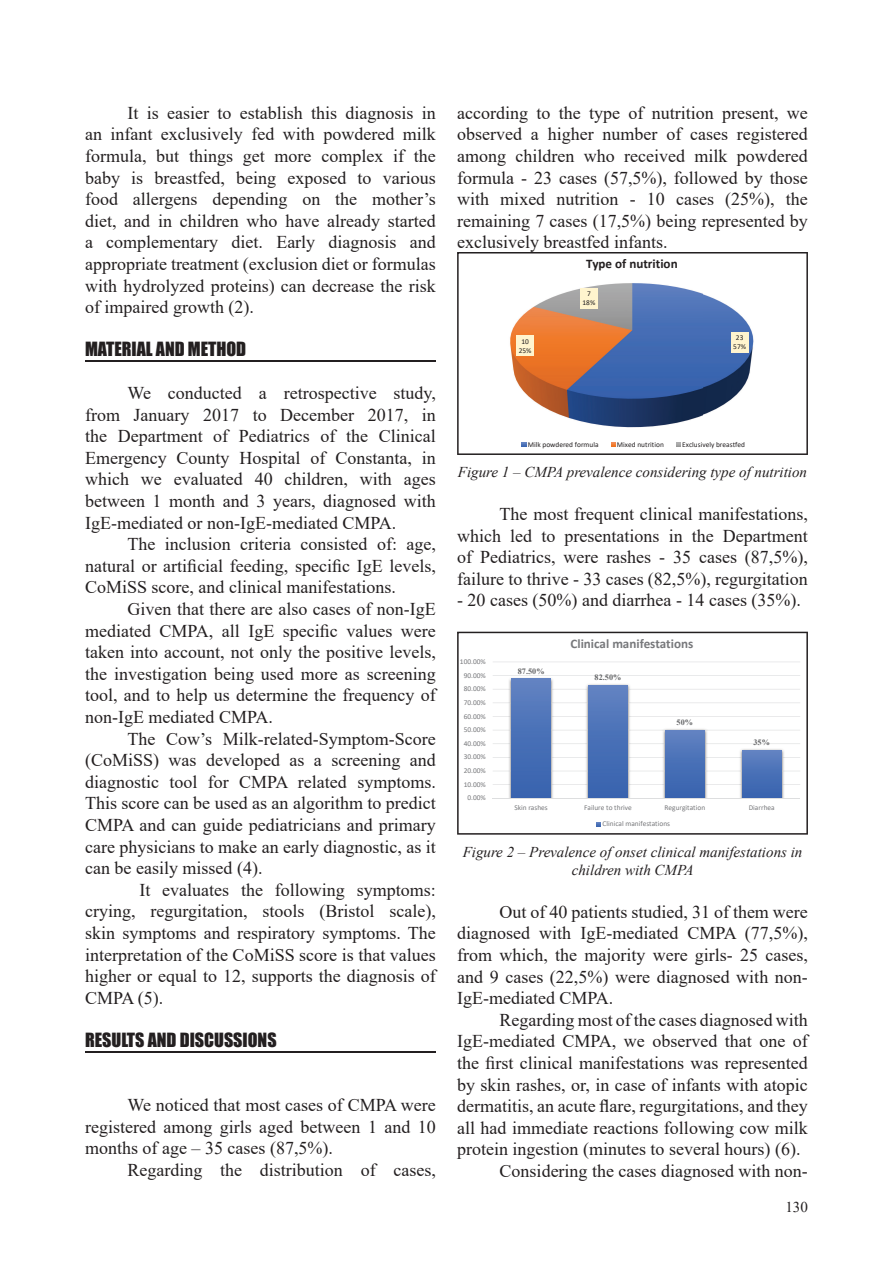
<style>
.page{position:relative;width:893px;height:1263px;background:#fff}
.page>*{position:absolute;margin:0;border:0;box-sizing:border-box;transform-origin:0 0}
.t1{font:18px/21.6px "Times New Roman";color:#231f20;text-align:justify}
.t2{font:18px "Impact";color:#231f20}
.t3{font:italic 15px/18px "Times New Roman";color:#231f20;text-align:center}
.t4{font:15px "Times New Roman";color:#231f20}
.t5{font:700 13.05px "Calibri";color:#77787b}
.t6{font:700 13.05px "Calibri";color:#231f20}
.t7{font:700 8.1px "Times New Roman";letter-spacing:.005em;color:#646567}
.t8{font:7.35px "Calibri";color:#77787b}
.t9{font:7.35px/9px "Calibri";color:#231f20;text-align:center}
</style>
<div class="page">
<hr style="left:85px;top:360px;width:351px;height:2px;background:#231f20">
<hr style="left:85px;top:1051px;width:351px;height:1px;background:#231f20">
<svg style="left:457px;top:252px;width:351px;height:203px"></svg>
<svg style="left:457px;top:632px;width:351px;height:203px"></svg>
<p class="t1" style="left:85px;top:101px;width:352px;text-indent:43px">It is easier to establish this diagnosis in an infant exclusively fed with powdered milk formula, but things get more complex if the baby is breastfed, being exposed to various food allergens depending on the mother’s diet, and in children who have already started a complementary diet. Early diagnosis and appropriate treatment (exclusion diet or formulas with hydrolyzed proteins) can decrease the risk of impaired growth (2).</p>
<p class="t2" style="left:85px;top:335px;width:163px">MATERIAL AND METHOD</p>
<p class="t1" style="left:85px;top:381px;width:352px;text-indent:43px">We conducted a retrospective study, from January 2017 to December 2017, in the Department of Pediatrics of the Clinical Emergency County Hospital of Constanta, in which we evaluated 40 children, with ages between 1 month and 3 years, diagnosed with IgE-mediated or non-IgE-mediated CMPA.</p>
<p class="t1" style="left:85px;top:533px;width:352px;text-indent:43px">The inclusion criteria consisted of: age, natural or artificial feeding, specific IgE levels, CoMiSS score, and clinical manifestations.</p>
<p class="t1" style="left:85px;top:597px;width:352px;text-indent:43px">Given that there are also cases of non-IgE mediated CMPA, all IgE specific values were taken into account, not only the positive levels, the investigation being used more as screening tool, and to help us determine the frequency of non-IgE mediated CMPA.</p>
<p class="t1" style="left:85px;top:727px;width:352px;text-indent:43px">The Cow’s Milk-related-Symptom-Score (CoMiSS) was developed as a screening and diagnostic tool for CMPA related symptoms.<br>This score can be used as an algorithm to predict CMPA and can guide pediatricians and primary care physicians to make an early diagnostic, as it can be easily missed (4).</p>
<p class="t1" style="left:85px;top:878px;width:352px;text-indent:54px">It evaluates the following symptoms: crying, regurgitation, stools (Bristol scale), skin symptoms and respiratory symptoms. The interpretation of the CoMiSS score is that values higher or equal to 12, supports the diagnosis of CMPA (5).</p>
<p class="t2" style="left:85px;top:1026px;width:193px">RESULTS AND DISCUSSIONS</p>
<p class="t1" style="left:85px;top:1094px;width:352px;text-indent:43px">We noticed that most cases of CMPA were registered among girls aged between 1 and 10 months of age – 35 cases (87,5%).</p>
<p class="t1" style="left:128px;top:1158px;width:310px">Regarding the distribution of cases,</p>
<p class="t1" style="left:457px;top:101px;width:352px">according to the type of nutrition present, we observed a higher number of cases registered among children who received milk powdered formula - 23 cases (57,5%), followed by those with mixed nutrition - 10 cases (25%), the remaining 7 cases (17,5%) being represented by exclusively breastfed infants.</p>
<p class="t6" style="left:586px;top:255px;width:93px">Type of nutrition</p>
<p class="t9" style="left:519px;top:337px;width:14px">10<br>25%</p>
<p class="t9" style="left:583px;top:289px;width:14px">7<br>18%</p>
<p class="t9" style="left:733px;top:333px;width:14px">23<br>57%</p>
<p class="t9" style="left:528px;top:439px;width:72px">Milk powdered formula</p>
<p class="t9" style="left:617px;top:439px;width:48px">Mixed nutrition</p>
<p class="t9" style="left:682px;top:439px;width:64px">Exclusively breastfed</p>
<p class="t3" style="left:458px;top:463px;width:351px">Figure 1 – CMPA prevalence considering type of nutrition</p>
<p class="t1" style="left:457px;top:503px;width:352px;text-indent:43px">The most frequent clinical manifestations, which led to presentations in the Department of Pediatrics, were rashes - 35 cases (87,5%), failure to thrive - 33 cases (82,5%), regurgitation</p>
<p class="t1" style="left:457px;top:589px;width:345px">- 20 cases (50%) and diarrhea - 14 cases (35%).</p>
<p class="t8" style="left:460px;top:656px;width:27px">100.00%</p>
<p class="t8" style="left:464px;top:670px;width:24px">90.00%</p>
<p class="t8" style="left:464px;top:684px;width:24px">80.00%</p>
<p class="t8" style="left:464px;top:697px;width:24px">70.00%</p>
<p class="t8" style="left:464px;top:711px;width:24px">60.00%</p>
<p class="t8" style="left:464px;top:725px;width:24px">50.00%</p>
<p class="t8" style="left:464px;top:738px;width:24px">40.00%</p>
<p class="t8" style="left:464px;top:752px;width:24px">30.00%</p>
<p class="t8" style="left:464px;top:765px;width:24px">20.00%</p>
<p class="t8" style="left:464px;top:779px;width:24px">10.00%</p>
<p class="t8" style="left:467px;top:793px;width:20px">0.00%</p>
<p class="t7" style="left:518px;top:665px;width:28px">87.50%</p>
<p class="t5" style="left:571px;top:635px;width:124px">Clinical manifestations</p>
<p class="t7" style="left:595px;top:672px;width:28px">82.50%</p>
<p class="t7" style="left:677px;top:716px;width:18px">50%</p>
<p class="t7" style="left:753px;top:737px;width:18px">35%</p>
<p class="t8" style="left:514px;top:802px;width:35px">Skin rashes</p>
<p class="t8" style="left:584px;top:802px;width:49px">Failure to thrive</p>
<p class="t8" style="left:664px;top:802px;width:42px">Regurgitation</p>
<p class="t8" style="left:749px;top:802px;width:27px">Diarrhea</p>
<p class="t8" style="left:602px;top:819px;width:69px">Clinical manifestations</p>
<p class="t3" style="left:463px;top:842px;width:341px">Figure 2 – Prevalence of onset clinical manifestations in children with CMPA</p>
<p class="t1" style="left:457px;top:900px;width:352px;text-indent:43px">Out of 40 patients studied, 31 of them were diagnosed with IgE-mediated CMPA (77,5%), from which, the majority were girls- 25 cases, and 9 cases (22,5%) were diagnosed with non-IgE-mediated CMPA.</p>
<p class="t1" style="left:500px;top:1008px;width:310px">Regarding most of the cases diagnosed with</p>
<p class="t1" style="left:457px;top:1030px;width:352px">IgE-mediated CMPA, we observed that one of</p>
<p class="t1" style="left:457px;top:1051px;width:352px">the first clinical manifestations was represented</p>
<p class="t1" style="left:457px;top:1073px;width:352px">by skin rashes, or, in case of infants with atopic</p>
<p class="t1" style="left:457px;top:1095px;width:352px">dermatitis, an acute flare, regurgitations, and they</p>
<p class="t1" style="left:457px;top:1116px;width:352px">all had immediate reactions following cow milk</p>
<p class="t1" style="left:457px;top:1138px;width:345px">protein ingestion (minutes to several hours) (6).</p>
<p class="t1" style="left:500px;top:1159px;width:310px">Considering the cases diagnosed with non-</p>
<p class="t4" style="left:785px;top:1196px;width:24px">130</p>
</div>
